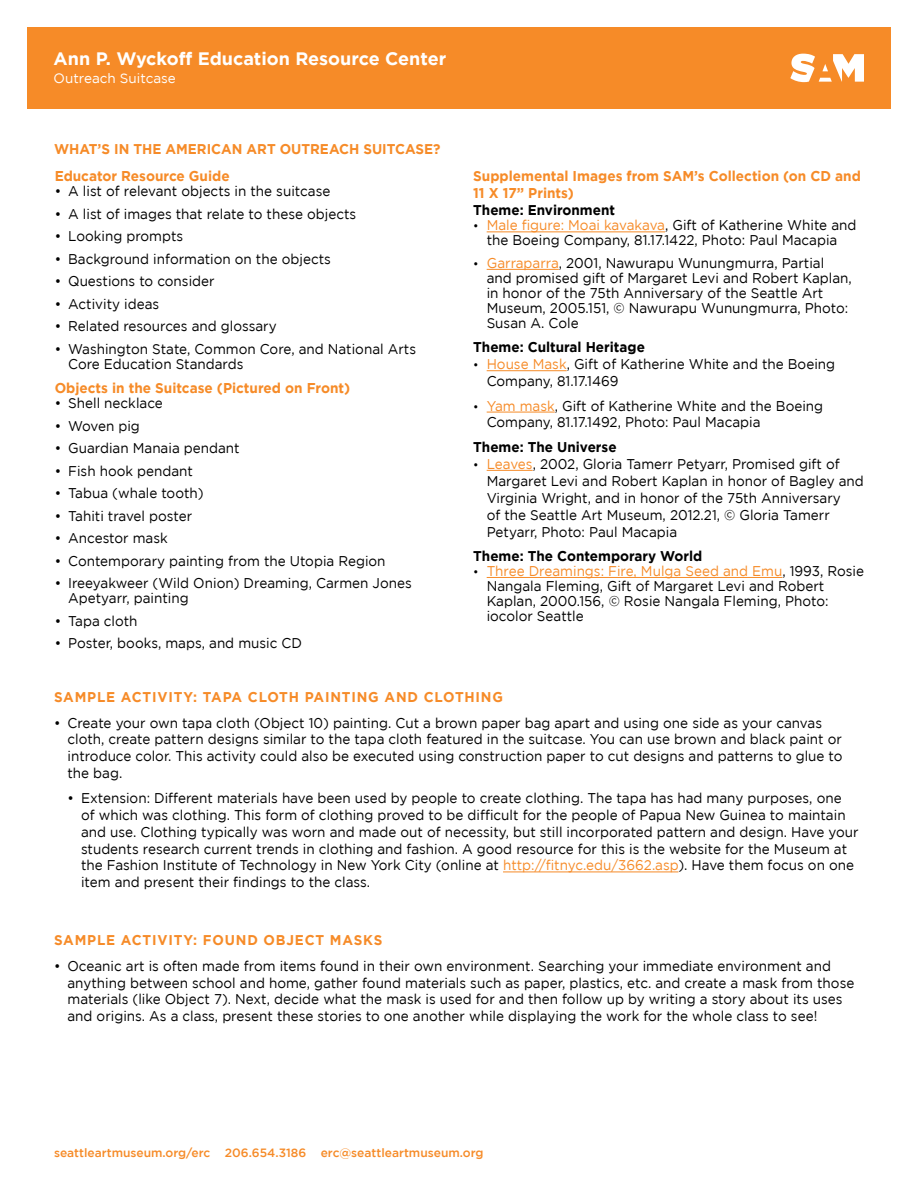
<style>
.page{position:relative;width:918px;height:1188px;background:#fff}
.page>*{position:absolute;margin:0;border:0;box-sizing:border-box;transform-origin:0 0}
.t1{font:700 18px "Gotham";color:#fff}
.t2{font:700 14.25px/17.1px "Gotham";color:#f68b28;scale:.96 1}
.t3{font:14.1px/17px "Gotham";color:#000;scale:.96 1}
.t4{font:700 14.1px "Gotham";color:#000;scale:.96 1}
.t5{font:700 14.1px "Gotham";letter-spacing:.06em;color:#f68b28;scale:.96 1}
.t6{font:700 14.1px "Gotham";color:#f68b28;scale:.96 1}
.t7{font:13.5px "Gotham";color:#fff}
.t8{font:500 12px "Gotham";color:#f68b28}
.s1{font-size:12px}
.s2{color:#f68b28}
</style>
<div class="page">
<div style="left:27px;top:27px;width:864px;height:82px;background:#f68b28"></div>
<svg style="left:790px;top:54px;width:74px;height:28px"></svg>
<hr style="left:487px;top:231px;width:178px;height:1px;background:#f68b28">
<hr style="left:487px;top:269px;width:72px;height:1px;background:#f68b28">
<hr style="left:487px;top:370px;width:80px;height:1px;background:#f68b28">
<hr style="left:487px;top:412px;width:68px;height:1px;background:#f68b28">
<hr style="left:487px;top:470px;width:46px;height:1px;background:#f68b28">
<hr style="left:487px;top:577px;width:295px;height:1px;background:#f68b28">
<hr style="left:503px;top:872px;width:175px;height:1px;background:#f68b28">
<p class="t1" style="left:54px;top:48px;width:394px">Ann P. Wyckoff Education Resource Center</p>
<p class="t7" style="left:54px;top:71px;width:124px">Outreach Suitcase</p>
<p class="t6" style="left:54px;top:141px;width:404px">WHAT’S IN THE AMERICAN ART OUTREACH SUITCASE?</p>
<p class="t2" style="left:55px;top:167px;width:184px">Educator Resource Guide</p>
<p class="t3" style="left:55px;top:183px;width:289px">• A list of relevant objects in the suitcase</p>
<p class="t3" style="left:55px;top:205px;width:316px">• A list of images that relate to these objects</p>
<p class="t3" style="left:55px;top:228px;width:135px">• Looking prompts</p>
<p class="t3" style="left:55px;top:250px;width:289px">• Background information on the objects</p>
<p class="t3" style="left:55px;top:273px;width:168px">• Questions to consider</p>
<p class="t3" style="left:55px;top:295px;width:110px">• Activity ideas</p>
<p class="t3" style="left:55px;top:318px;width:233px">• Related resources and glossary</p>
<p class="t3" style="left:68px;top:341px;width:364px;line-height:15px;text-indent:-14px">• Washington State, Common Core, and National Arts<br>Core Education Standards</p>
<p class="t2" style="left:55px;top:379px;width:309px">Objects in the Suitcase (Pictured on Front)</p>
<p class="t3" style="left:55px;top:395px;width:114px">• Shell necklace</p>
<p class="t3" style="left:55px;top:417px;width:90px">• Woven pig</p>
<p class="t3" style="left:55px;top:440px;width:194px">• Guardian Manaia pendant</p>
<p class="t3" style="left:55px;top:462px;width:146px">• Fish hook pendant</p>
<p class="t3" style="left:55px;top:485px;width:157px">• Tabua (whale tooth)</p>
<p class="t3" style="left:55px;top:507px;width:145px">• Tahiti travel poster</p>
<p class="t3" style="left:55px;top:530px;width:119px">• Ancestor mask</p>
<p class="t3" style="left:55px;top:552px;width:346px">• Contemporary painting from the Utopia Region</p>
<p class="t3" style="left:68px;top:576px;width:359px;line-height:15px;text-indent:-14px">• Ireeyakweer (Wild Onion) Dreaming, Carmen Jones<br>Apetyarr, painting</p>
<p class="t3" style="left:55px;top:612px;width:88px">• Tapa cloth</p>
<p class="t3" style="left:55px;top:635px;width:259px">• Poster, books, maps, and music CD</p>
<p class="t2" style="left:473px;top:167px;width:405px">Supplemental Images from SAM’s Collection (on CD and<br>11 X 17” Prints)</p>
<p class="t4" style="left:473px;top:202px;width:149px">Theme: Environment</p>
<p class="t3" style="left:473px;top:218px;width:401px;line-height:15px;text-align:center"><span class="s1">•</span> <span class="s2">Male figure: Moai kavakava</span>, Gift of Katherine White and the Boeing Company, 81.17.1422, Photo: Paul Macapia</p>
<p class="t3" style="left:487px;top:255px;width:382px;line-height:15px;text-indent:-14px"><span class="s1">•</span> <span class="s2">Garraparra</span>, 2001, Nawurapu Wunungmurra, Partial and promised gift of Margaret Levi and Robert Kaplan, in honor of the 75th Anniversary of the Seattle Art Museum, 2005.151, © Nawurapu Wunungmurra, Photo:<br>Susan A. Cole</p>
<p class="t4" style="left:473px;top:339px;width:180px">Theme: Cultural Heritage</p>
<p class="t3" style="left:487px;top:356px;width:365px;text-indent:-14px"><span class="s1">•</span> <span class="s2">House Mask</span>, Gift of Katherine White and the Boeing<br>Company, 81.17.1469</p>
<p class="t3" style="left:487px;top:397px;width:352px;text-indent:-14px"><span class="s1">•</span> <span class="s2">Yam mask</span>, Gift of Katherine White and the Boeing<br>Company, 81.17.1492, Photo: Paul Macapia</p>
<p class="t4" style="left:473px;top:439px;width:151px">Theme: The Universe</p>
<p class="t3" style="left:487px;top:455px;width:394px;text-indent:-14px"><span class="s1">•</span> <span class="s2">Leaves</span>, 2002, Gloria Tamerr Petyarr, Promised gift of Margaret Levi and Robert Kaplan in honor of Bagley and Virginia Wright, and in honor of the 75th Anniversary<br>of the Seattle Art Museum, 2012.21, © Gloria Tamerr Petyarr, Photo: Paul Macapia</p>
<p class="t4" style="left:473px;top:548px;width:240px">Theme: The Contemporary World</p>
<p class="t3" style="left:487px;top:563px;width:395px;line-height:15px;text-indent:-14px"><span class="s1">•</span> <span class="s2">Three Dreamings: Fire, Mulga Seed and Emu</span>, 1993, Rosie Nangala Fleming, Gift of Margaret Levi and Robert Kaplan, 2000.156, © Rosie Nangala Fleming, Photo: iocolor Seattle</p>
<p class="t5" style="left:54px;top:689px;width:469px">SAMPLE ACTIVITY: TAPA CLOTH PAINTING AND CLOTHING</p>
<p class="t3" style="left:68px;top:714px;width:809px;text-indent:-14px">• Create your own tapa cloth (Object 10) painting. Cut a brown paper bag apart and using one side as your canvas cloth, create pattern designs similar to the tapa cloth featured in the suitcase. You can use brown and black paint or introduce color. This activity could also be executed using construction paper to cut designs and patterns to glue to the bag.</p>
<p class="t3" style="left:81px;top:789px;width:812px;text-indent:-14px">• Extension: Different materials have been used by people to create clothing. The tapa has had many purposes, one of which was clothing. This form of clothing proved to be difficult for the people of Papua New Guinea to maintain and use. Clothing typically was worn and made out of necessity, but still incorporated pattern and design. Have your students research current trends in clothing and fashion. A good resource for this is the website for the Museum at the Fashion Institute of Technology in New York City (online at <span class="s2">http://fitnyc.edu/3662.asp</span>). Have them focus on one item and present their findings to the class.</p>
<p class="t5" style="left:54px;top:932px;width:344px">SAMPLE ACTIVITY: FOUND OBJECT MASKS</p>
<p class="t3" style="left:68px;top:957px;width:821px;text-indent:-14px">• Oceanic art is often made from items found in their own environment. Searching your immediate environment and anything between school and home, gather found materials such as paper, plastics, etc. and create a mask from those materials (like Object 7). Next, decide what the mask is used for and then follow up by writing a story about its uses and origins. As a class, present these stories to one another while displaying the work for the whole class to see!</p>
<p class="t8" style="left:54px;top:1146px;width:431px">seattleartmuseum.org/erc 206.654.3186 erc@seattleartmuseum.org</p>
</div>
